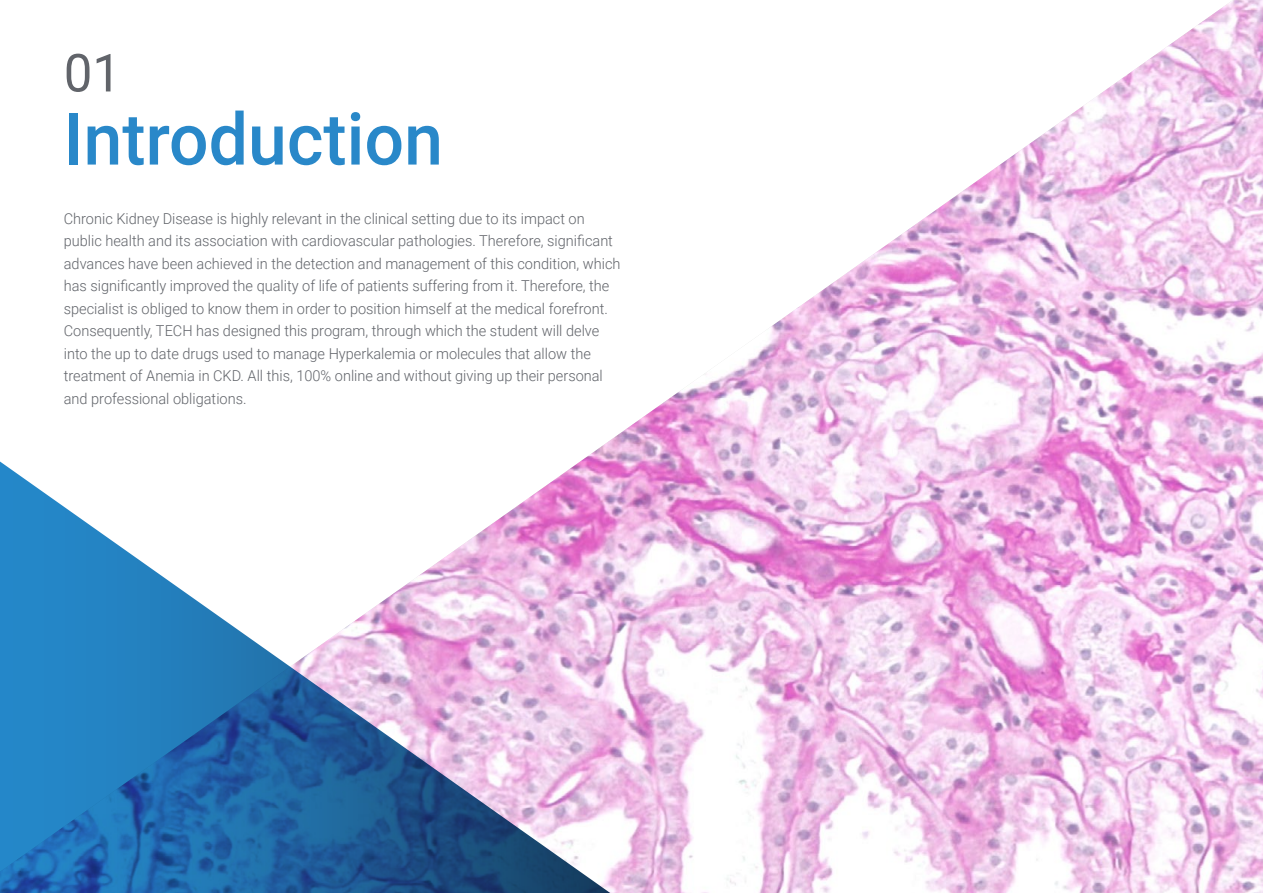
<style>
.page{position:relative;width:1263px;height:893px;background:#fff}
.page>*{position:absolute;margin:0;border:0;box-sizing:border-box;transform-origin:0 0}
.t1{font:500 72px "Roboto";color:#2988c9}
.t2{font:52.5px "Roboto";color:#61646a}
.t3{font:300 15px/22.5px "Roboto";color:#61646a}
</style>
<div class="page">
<img style="left:602px;top:0;width:661px;height:893px">
<svg style="left:0;top:446px;width:640px;height:447px"></svg>
<h2 class="t2" style="left:64px;top:36px;width:59px">01</h2>
<h1 class="t1" style="left:64px;top:89px;width:381px">Introduction</h1>
<p class="t3" style="left:64px;top:207px;width:558px">Chronic Kidney Disease is highly relevant in the clinical setting due to its impact on public health and its association with cardiovascular pathologies. Therefore, significant advances have been achieved in the detection and management of this condition, which has significantly improved the quality of life of patients suffering from it. Therefore, the specialist is obliged to know them in order to position himself at the medical forefront.<br>Consequently, TECH has designed this program, through which the student will delve into the up to date drugs used to manage Hyperkalemia or molecules that allow the treatment of Anemia in CKD. All this, 100% online and without giving up their personal and professional obligations.</p>
</div>
